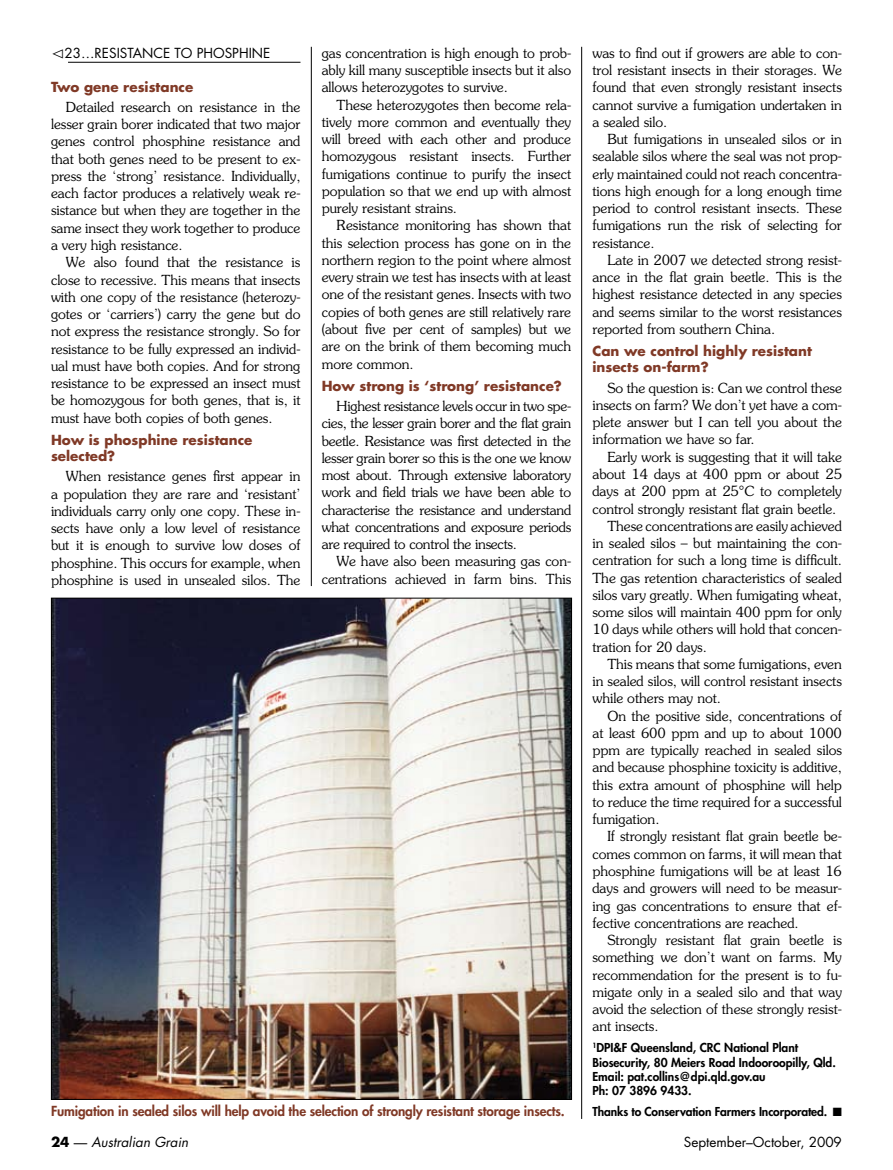
<style>
.page{position:relative;width:893px;height:1170px;background:#fff}
.page>*{position:absolute;margin:0;border:0;box-sizing:border-box;transform-origin:0 0}
.t1{font:300 13.8px/17.2px "Souvenir";letter-spacing:-.005em;color:#000;text-align:justify}
.t2{font:700 13.5px/16.2px "Futura";color:#803926}
.t3{font:800 13.5px "Futura";letter-spacing:-.01em;color:#803926}
.t4{font:13.5px "Futura";color:#000}
.t5{font:italic 13.5px "Futura";color:#000}
.t6{font:800 12px/14.4px "Futura";color:#000}
.s1{font-family:"Zeal"}
.s2{font-weight:700;font-style:normal}
.s3{font-style:normal}
</style>
<div class="page">
<hr style="left:581px;top:47px;width:1px;height:1071px;background:#000">
<hr style="left:311px;top:47px;width:1px;height:539px;background:#000">
<hr style="left:68px;top:62px;width:232px;height:1px;background:#000">
<img style="left:53px;top:599px;width:517px;height:498px">
<p class="t4" style="left:51px;top:43px;width:221px"><span class="s1">w</span>23…RESISTANCE TO PHOSPHINE</p>
<p class="t2" style="left:51px;top:78px;width:144px">Two gene resistance</p>
<p class="t1" style="left:51px;top:98px;width:251px;text-indent:15px">Detailed research on resistance in the lesser grain borer indicated that two major genes control phosphine resistance and that both genes need to be present to ex&shy;press the ‘strong’ resistance. Individually, each factor produces a relatively weak re&shy;sistance but when they are together in the same insect they work together to produce a very high resistance.</p>
<p class="t1" style="left:51px;top:253px;width:251px;text-indent:15px">We also found that the resistance is close to recessive. This means that insects with one copy of the resistance (heterozy&shy;gotes or ‘carriers’) carry the gene but do not express the resistance strongly. So for resistance to be fully expressed an individ&shy;ual must have both copies. And for strong resistance to be expressed an insect must be homozygous for both genes, that is, it must have both copies of both genes.</p>
<p class="t2" style="left:51px;top:431px;width:203px">How is phosphine resistance selected?</p>
<p class="t1" style="left:51px;top:467px;width:251px;text-indent:15px">When resistance genes first appear in a population they are rare and ‘resistant’ individuals carry only one copy. These in&shy;sects have only a low level of resistance but it is enough to survive low doses of phosphine. This occurs for example, when phosphine is used in unsealed silos. The</p>
<p class="t1" style="left:322px;top:44px;width:251px">gas concentration is high enough to prob&shy;ably kill many susceptible insects but it also allows heterozygotes to survive.</p>
<p class="t1" style="left:322px;top:96px;width:251px;text-indent:15px">These heterozygotes then become rela&shy;tively more common and eventually they will breed with each other and produce homozygous resistant insects. Further fumigations continue to purify the insect population so that we end up with almost purely resistant strains.</p>
<p class="t1" style="left:322px;top:216px;width:251px;text-indent:15px">Resistance monitoring has shown that this selection process has gone on in the northern region to the point where almost every strain we test has insects with at least one of the resistant genes. Insects with two copies of both genes are still relatively rare (about five per cent of samples) but we are on the brink of them becoming much more common.</p>
<p class="t2" style="left:322px;top:377px;width:242px">How strong is ‘strong’ resistance?</p>
<p class="t1" style="left:322px;top:397px;width:251px;text-indent:15px">Highest resistance levels occur in two spe&shy;cies, the lesser grain borer and the flat grain beetle. Resistance was first detected in the lesser grain borer so this is the one we know most about. Through extensive laboratory work and field trials we have been able to characterise the resistance and understand what concentrations and exposure periods are required to control the insects.</p>
<p class="t1" style="left:322px;top:552px;width:251px;text-align:right">We have also been measuring gas con&shy;centrations achieved in farm bins. This</p>
<p class="t3" style="left:51px;top:1101px;width:515px">Fumigation in sealed silos will help avoid the selection of strongly resistant storage insects.</p>
<p class="t1" style="left:592px;top:44px;width:251px">was to find out if growers are able to con&shy;trol resistant insects in their storages. We found that even strongly resistant insects cannot survive a fumigation undertaken in a sealed silo.</p>
<p class="t1" style="left:592px;top:130px;width:251px;text-indent:15px">But fumigations in unsealed silos or in sealable silos where the seal was not prop&shy;erly maintained could not reach concentra&shy;tions high enough for a long enough time period to control resistant insects. These fumigations run the risk of selecting for resistance.</p>
<p class="t1" style="left:592px;top:251px;width:251px;text-indent:15px">Late in 2007 we detected strong resist&shy;ance in the flat grain beetle. This is the highest resistance detected in any species and seems similar to the worst resistances reported from southern China.</p>
<p class="t2" style="left:592px;top:342px;width:221px">Can we control highly resistant insects on-farm?</p>
<p class="t1" style="left:592px;top:379px;width:251px;text-indent:15px">So the question is: Can we control these insects on farm? We don’t yet have a com&shy;plete answer but I can tell you about the information we have so far.</p>
<p class="t1" style="left:607px;top:448px;width:236px">Early work is suggesting that it will take</p>
<p class="t1" style="left:592px;top:465px;width:251px">about 14 days at 400 ppm or about 25</p>
<p class="t1" style="left:592px;top:482px;width:251px">days at 200 ppm at 25°C to completely</p>
<p class="t1" style="left:592px;top:499px;width:245px">control strongly resistant flat grain beetle.</p>
<p class="t1" style="left:607px;top:517px;width:236px">These concentrations are easily achieved</p>
<p class="t1" style="left:592px;top:534px;width:251px">in sealed silos – but maintaining the con-</p>
<p class="t1" style="left:592px;top:551px;width:251px">centration for such a long time is difficult.</p>
<p class="t1" style="left:592px;top:568px;width:251px">The gas retention characteristics of sealed</p>
<p class="t1" style="left:592px;top:586px;width:251px">silos vary greatly. When fumigating wheat,</p>
<p class="t1" style="left:592px;top:603px;width:251px">some silos will maintain 400 ppm for only</p>
<p class="t1" style="left:592px;top:620px;width:251px">10 days while others will hold that concen-</p>
<p class="t1" style="left:592px;top:637px;width:116px">tration for 20 days.</p>
<p class="t1" style="left:607px;top:655px;width:236px">This means that some fumigations, even</p>
<p class="t1" style="left:592px;top:672px;width:251px">in sealed silos, will control resistant insects</p>
<p class="t1" style="left:592px;top:689px;width:130px">while others may not.</p>
<p class="t1" style="left:607px;top:706px;width:236px">On the positive side, concentrations of</p>
<p class="t1" style="left:592px;top:724px;width:251px">at least 600 ppm and up to about 1000</p>
<p class="t1" style="left:592px;top:741px;width:251px">ppm are typically reached in sealed silos</p>
<p class="t1" style="left:592px;top:758px;width:251px">and because phosphine toxicity is additive,</p>
<p class="t1" style="left:592px;top:775px;width:251px">this extra amount of phosphine will help</p>
<p class="t1" style="left:592px;top:793px;width:251px">to reduce the time required for a successful</p>
<p class="t1" style="left:592px;top:810px;width:69px">fumigation.</p>
<p class="t1" style="left:607px;top:827px;width:236px">If strongly resistant flat grain beetle be-</p>
<p class="t1" style="left:592px;top:844px;width:251px">comes common on farms, it will mean that</p>
<p class="t1" style="left:592px;top:862px;width:251px">phosphine fumigations will be at least 16</p>
<p class="t1" style="left:592px;top:879px;width:251px">days and growers will need to be measur-</p>
<p class="t1" style="left:592px;top:896px;width:251px">ing gas concentrations to ensure that ef-</p>
<p class="t1" style="left:592px;top:913px;width:208px">fective concentrations are reached.</p>
<p class="t1" style="left:607px;top:931px;width:236px">Strongly resistant flat grain beetle is</p>
<p class="t1" style="left:592px;top:948px;width:251px">something we don’t want on farms. My</p>
<p class="t1" style="left:592px;top:965px;width:251px">recommendation for the present is to fu-</p>
<p class="t1" style="left:592px;top:982px;width:251px">migate only in a sealed silo and that way</p>
<p class="t1" style="left:592px;top:1000px;width:251px">avoid the selection of these strongly resist-</p>
<p class="t1" style="left:592px;top:1017px;width:68px">ant insects.</p>
<p class="t6" style="left:592px;top:1040px;width:245px"><sup>1</sup>DPI&amp;F Queensland, CRC National Plant Biosecurity, 80 Meiers Road Indooroopilly, Qld.<br>Email: pat.collins@dpi.qld.gov.au<br>Ph: 07 3896 9433.</p>
<p class="t6" style="left:592px;top:1104px;width:251px">Thanks to Conservation Farmers Incorporated. ■</p>
<p class="t5" style="left:51px;top:1132px;width:139px"><span class="s2">24</span> <span class="s3">—</span> Australian Grain</p>
<p class="t4" style="left:684px;top:1132px;width:160px">September–October, 2009</p>
</div>
